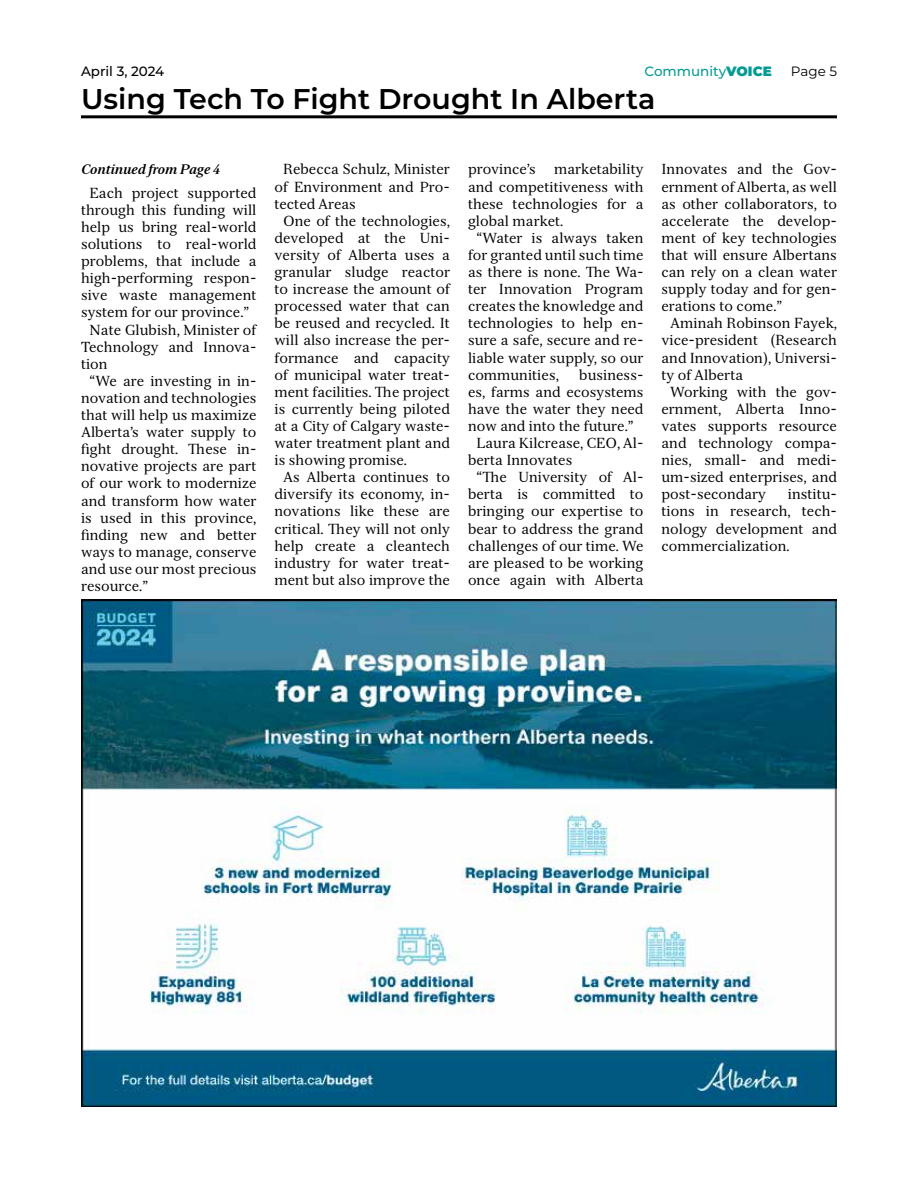
<style>
.page{position:relative;width:918px;height:1188px;background:#fff}
.page>*{position:absolute;margin:0;border:0;box-sizing:border-box;transform-origin:0 0}
.t1{font:600 28.5px "Montserrat";color:#000}
.t2{font:14.25px/17.1px "Serif 12 Beta";color:#000;text-align:justify}
.t3{font:italic 700 13.5px "Serif 12 Beta";color:#000}
.t4{font:500 13.5px "Montserrat";color:#049b95}
.t5{font:500 13.5px "Montserrat";letter-spacing:-.005em;color:#000}
.t6{font:13.5px "Montserrat";color:#000}
.s1{font-weight:900}
</style>
<div class="page">
<hr style="left:81px;top:115px;width:756px;height:3px;background:#000">
<img style="left:81px;top:599px;width:756px;height:508px">
<p class="t5" style="left:81px;top:62px;width:85px">April 3, 2024</p>
<p class="t4" style="left:645px;top:62px;width:129px">Community<span class="s1">VOICE</span></p>
<p class="t6" style="left:791px;top:62px;width:48px">Page 5</p>
<h1 class="t1" style="left:81px;top:78px;width:576px">Using Tech To Fight Drought In Alberta</h1>
<p class="t3" style="left:81px;top:161px;width:141px">Continued from Page 4</p>
<p class="t2" style="left:90px;top:184px;width:168px">Each project supported</p>
<p class="t2" style="left:81px;top:201px;width:177px">through this funding will</p>
<p class="t2" style="left:81px;top:218px;width:177px">help us bring real-world</p>
<p class="t2" style="left:81px;top:236px;width:177px">solutions to real-world</p>
<p class="t2" style="left:81px;top:253px;width:177px">problems, that include a</p>
<p class="t2" style="left:81px;top:270px;width:177px">high-performing respon-</p>
<p class="t2" style="left:81px;top:287px;width:177px">sive waste management</p>
<p class="t2" style="left:81px;top:304px;width:170px">system for our province.”</p>
<p class="t2" style="left:90px;top:321px;width:168px">Nate Glubish, Minister of</p>
<p class="t2" style="left:81px;top:338px;width:177px">Technology and Innova-</p>
<p class="t2" style="left:81px;top:355px;width:28px">tion</p>
<p class="t2" style="left:90px;top:372px;width:168px">“We are investing in in-</p>
<p class="t2" style="left:81px;top:389px;width:177px">novation and technologies</p>
<p class="t2" style="left:81px;top:407px;width:177px">that will help us maximize</p>
<p class="t2" style="left:81px;top:424px;width:177px">Alberta’s water supply to</p>
<p class="t2" style="left:81px;top:441px;width:177px">fight drought. These in-</p>
<p class="t2" style="left:81px;top:458px;width:177px">novative projects are part</p>
<p class="t2" style="left:81px;top:475px;width:177px">of our work to modernize</p>
<p class="t2" style="left:81px;top:492px;width:177px">and transform how water</p>
<p class="t2" style="left:81px;top:509px;width:177px">is used in this province,</p>
<p class="t2" style="left:81px;top:526px;width:177px">finding new and better</p>
<p class="t2" style="left:81px;top:543px;width:177px">ways to manage, conserve</p>
<p class="t2" style="left:81px;top:560px;width:177px">and use our most precious</p>
<p class="t2" style="left:81px;top:578px;width:69px">resource.”</p>
<p class="t2" style="left:275px;top:161px;width:177px;text-indent:9px">Rebecca Schulz, Minister of Environment and Pro&shy;tected Areas</p>
<p class="t2" style="left:275px;top:212px;width:177px;text-indent:9px">One of the technologies, developed at the Uni&shy;versity of Alberta uses a granular sludge reactor to increase the amount of processed water that can be reused and recycled. It will also increase the per&shy;formance and capacity of municipal water treat&shy;ment facilities. The project is currently being piloted at a City of Calgary waste&shy;water treatment plant and is showing promise.</p>
<p class="t2" style="left:275px;top:469px;width:177px;text-indent:9px">As Alberta continues to diversify its economy, in&shy;novations like these are critical. They will not only help create a cleantech industry for water treat&shy;ment but also improve the</p>
<p class="t2" style="left:468px;top:161px;width:177px;text-indent:86px">marketability and competitiveness with these technologies for a global market.</p>
<p class="t2" style="left:468px;top:229px;width:177px;text-indent:9px">“Water is always taken for granted until such time as there is none. The Wa&shy;ter Innovation Program creates the knowledge and technologies to help en&shy;sure a safe, secure and re&shy;liable water supply, so our communities,</p>
<p class="t2" style="left:468px;top:161px;width:69px">province’s</p>
<p class="t2" style="left:579px;top:366px;width:66px">business-</p>
<p class="t2" style="left:468px;top:383px;width:177px">es, farms and ecosystems</p>
<p class="t2" style="left:468px;top:400px;width:177px">have the water they need</p>
<p class="t2" style="left:468px;top:417px;width:167px">now and into the future.”</p>
<p class="t2" style="left:477px;top:435px;width:168px">Laura Kilcrease, CEO, Al-</p>
<p class="t2" style="left:468px;top:452px;width:106px">berta Innovates</p>
<p class="t2" style="left:477px;top:469px;width:168px">“The University of Al-</p>
<p class="t2" style="left:468px;top:486px;width:177px">berta is committed to</p>
<p class="t2" style="left:468px;top:503px;width:177px">bringing our expertise to</p>
<p class="t2" style="left:468px;top:520px;width:177px">bear to address the grand</p>
<p class="t2" style="left:468px;top:537px;width:177px">challenges of our time. We</p>
<p class="t2" style="left:468px;top:554px;width:177px">are pleased to be working</p>
<p class="t2" style="left:468px;top:571px;width:177px">once again with Alberta</p>
<p class="t2" style="left:662px;top:161px;width:177px">Innovates and the Gov&shy;ernment of Alberta, as well as other collaborators, to accelerate the develop&shy;ment of key technologies that will ensure Albertans can rely on a clean water supply today and for gen&shy;erations to come.”</p>
<p class="t2" style="left:662px;top:315px;width:177px;text-indent:9px">Aminah Robinson Fayek, vice-president (Research and Innovation), Universi&shy;ty of Alberta</p>
<p class="t2" style="left:662px;top:383px;width:177px;text-indent:9px">Working with the gov&shy;ernment, Alberta Inno&shy;vates supports resource and technology compa&shy;nies, small- and medi&shy;um-sized enterprises, and post-secondary</p>
<p class="t2" style="left:662px;top:486px;width:177px;text-indent:126px">institu&shy;tions in research, tech&shy;nology development and commercialization.</p>
</div>
